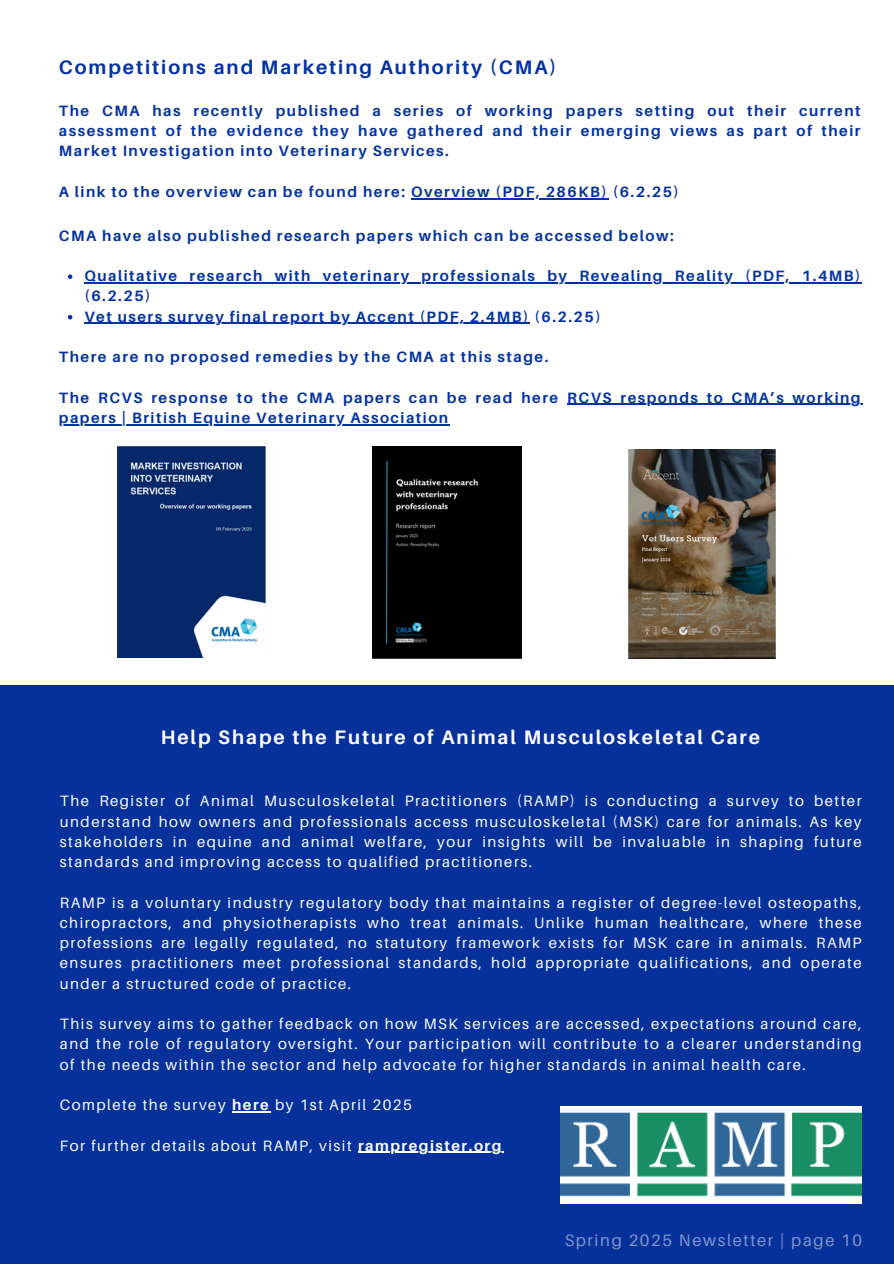
<style>
.page{position:relative;width:894px;height:1264px;background:#fff}
.page>*{position:absolute;margin:0;border:0;box-sizing:border-box;transform-origin:0 0}
.t1{font:700 19.5px "Aileron";letter-spacing:.1em;color:#fff}
.t2{font:700 19.5px "Aileron";letter-spacing:.1em;color:#0333a1}
.t3{font:16.5px "Aileron";letter-spacing:.1em;color:#fff}
.t4{font:15px/20.2px "Aileron";letter-spacing:.1em;color:#fff;text-align:justify}
.t5{font:700 15px/20.2px "Aileron";letter-spacing:.1em;color:#0333a1;text-align:justify}
.s1{font-weight:700}
</style>
<div class="page">
<div style="left:0;top:1219px;width:893px;height:44px;background:#07319a"></div>
<div style="left:0;top:685px;width:893px;height:534px;background:#07319a"></div>
<img style="left:118px;top:446px;width:147px;height:211px">
<div style="left:372px;top:446px;width:149px;height:212px;background:#000"></div>
<img style="left:628px;top:450px;width:147px;height:208px">
<img style="left:560px;top:1106px;width:301px;height:97px">
<hr style="left:411px;top:198px;width:197px;height:1px;background:#0333a1">
<svg style="left:68px;top:274px;width:4px;height:5px"></svg>
<hr style="left:84px;top:282px;width:777px;height:1px;background:#0333a1">
<svg style="left:68px;top:315px;width:4px;height:4px"></svg>
<hr style="left:84px;top:323px;width:446px;height:1px;background:#0333a1">
<hr style="left:567px;top:404px;width:294px;height:1px;background:#0333a1">
<hr style="left:59px;top:424px;width:390px;height:1px;background:#0333a1">
<hr style="left:232px;top:1111px;width:38px;height:1px;background:#fff">
<hr style="left:358px;top:1151px;width:145px;height:1px;background:#fff">
<h1 class="t2" style="left:59px;top:55px;width:499px">Competitions and Marketing Authority (CMA)</h1>
<h2 class="t5" style="left:59px;top:100px;width:803px">The CMA has recently published a series of working papers setting out their current assessment of the evidence they have gathered and their emerging views as part of their Market Investigation into Veterinary Services.</h2>
<h2 class="t5" style="left:59px;top:181px;width:621px">A link to the overview can be found here: Overview (PDF, 286KB) (6.2.25)</h2>
<p class="t5" style="left:59px;top:225px;width:616px">CMA have also published research papers which can be accessed below:</p>
<p class="t5" style="left:84px;top:265px;width:777px">Qualitative research with veterinary professionals by Revealing Reality (PDF, 1.4MB) (6.2.25)</p>
<h2 class="t5" style="left:84px;top:306px;width:517px">Vet users survey final report by Accent (PDF, 2.4MB) (6.2.25)</h2>
<h2 class="t5" style="left:59px;top:346px;width:491px">There are no proposed remedies by the CMA at this stage.</h2>
<p class="t5" style="left:59px;top:387px;width:500px">The RCVS response to the CMA papers can be read here</p>
<p class="t5" style="left:567px;top:387px;width:295px">RCVS responds to CMA’s working</p>
<p class="t5" style="left:59px;top:407px;width:391px">papers | British Equine Veterinary Association</p>
<h1 class="t1" style="left:161px;top:725px;width:600px">Help Shape the Future of Animal Musculoskeletal Care</h1>
<p class="t4" style="left:60px;top:790px;width:803px">The Register of Animal Musculoskeletal Practitioners (RAMP) is conducting a survey to better understand how owners and professionals access musculoskeletal (MSK) care for animals. As key stakeholders in equine and animal welfare, your insights will be invaluable in shaping future standards and improving access to qualified practitioners.</p>
<p class="t4" style="left:60px;top:891px;width:803px">RAMP is a voluntary industry regulatory body that maintains a register of degree-level osteopaths, chiropractors, and physiotherapists who treat animals. Unlike human healthcare, where these professions are legally regulated, no statutory framework exists for MSK care in animals. RAMP ensures practitioners meet professional standards, hold appropriate qualifications, and operate under a structured code of practice.</p>
<p class="t4" style="left:60px;top:1013px;width:803px">This survey aims to gather feedback on how MSK services are accessed, expectations around care, and the role of regulatory oversight. Your participation will contribute to a clearer understanding of the needs within the sector and help advocate for higher standards in animal health care.</p>
<p class="t4" style="left:60px;top:1094px;width:353px">Complete the survey <span class="s1">here</span> by 1st April 2025</p>
<p class="t4" style="left:60px;top:1134px;width:443px">For further details about RAMP, visit <span class="s1">rampregister.org</span></p>
<p class="t3" style="left:564px;top:1230px;width:299px">Spring 2025 Newsletter | page 10</p>
</div>
